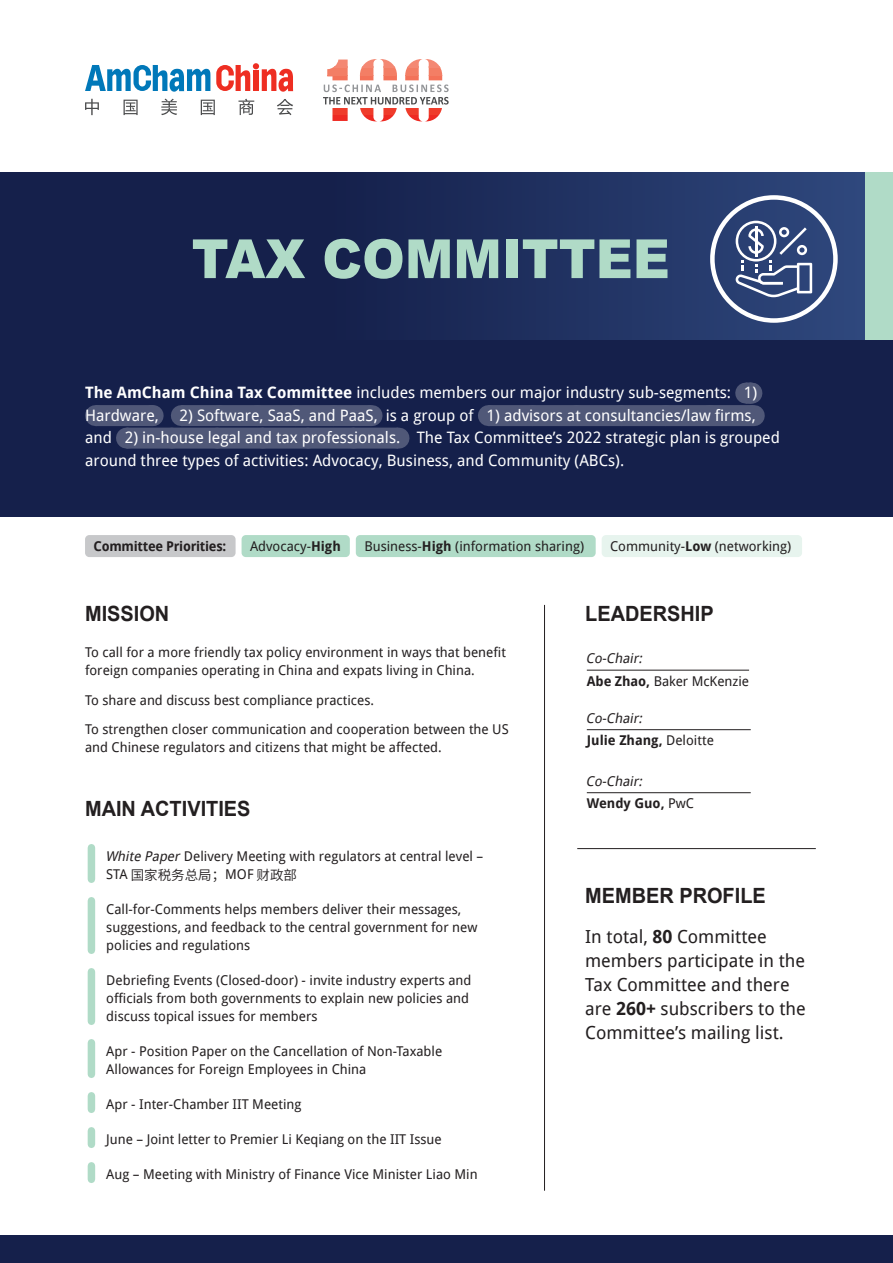
<style>
.page{position:relative;width:893px;height:1263px;background:#fff}
.page>*{position:absolute;margin:0;border:0;box-sizing:border-box;transform-origin:0 0}
.Header_L1{font:900 54px "Arial";color:#b0dbc7;scale:.95 1}
.Header_L2{font:700 21px "Arial";color:#231f20;scale:.95 1}
.Body{font:18px/24px "Droid Sans";color:#231f20}
.Body-2{font:15.75px/22.5px "Droid Sans";color:#fff}
.Activities{font:13.5px/18px "Droid Sans";color:#231f20}
.Body-3{font:13.5px/18px "Droid Sans";color:#231f20}
.Items{font:13.5px "Droid Sans";color:#231f20}
.Body-4{font:700 13.5px "Droid Sans";color:#231f20}
.Body-5{font:italic 13.5px "Droid Sans";color:#231f20}
.Items-2{font:700 13.5px "Droid Sans";letter-spacing:-.02em;color:#231f20}
.s1{font-weight:700}
.s2{font-style:italic}
.s3{font-family:"Source Han Sans CN"}
.s4{font-weight:400}
</style>
<div class="page">
<svg style="left:85px;top:99px;width:14px;height:16px"></svg>
<svg style="left:124px;top:100px;width:14px;height:15px"></svg>
<svg style="left:161px;top:99px;width:16px;height:16px"></svg>
<svg style="left:201px;top:100px;width:14px;height:15px"></svg>
<svg style="left:238px;top:99px;width:16px;height:16px"></svg>
<svg style="left:277px;top:99px;width:16px;height:16px"></svg>
<svg style="left:216px;top:63px;width:77px;height:29px"></svg>
<svg style="left:85px;top:65px;width:125px;height:27px"></svg>
<svg style="left:332px;top:115px;width:107px;height:6px"></svg>
<svg style="left:332px;top:108px;width:110px;height:7px"></svg>
<svg style="left:327px;top:76px;width:115px;height:4px"></svg>
<svg style="left:327px;top:68px;width:115px;height:8px"></svg>
<svg style="left:332px;top:59px;width:109px;height:9px"></svg>
<svg style="left:323px;top:84px;width:126px;height:21px"></svg>
<div style="left:0;top:172px;width:893px;height:345px;background:#15204b"></div>
<div style="left:327px;top:172px;width:566px;height:168px;background:linear-gradient(to right,#111d49,#3c5487)"></div>
<div style="left:865px;top:172px;width:28px;height:168px;background:#b0dbc7"></div>
<div style="left:0;top:1235px;width:893px;height:28px;background:#15204b"></div>
<div style="left:96px;top:405px;width:56px;height:21px;background:#505878"></div>
<div style="left:488px;top:405px;width:265px;height:21px;background:#505878"></div>
<svg style="left:746px;top:383px;width:8px;height:43px"></svg>
<div style="left:126px;top:428px;width:272px;height:21px;background:#505878"></div>
<svg style="left:172px;top:405px;width:203px;height:44px"></svg>
<svg style="left:124px;top:405px;width:29px;height:44px"></svg>
<svg style="left:398px;top:428px;width:1px;height:21px"></svg>
<div style="left:88px;top:848px;width:7px;height:31px;background:#b0dbc7"></div>
<div style="left:88px;top:901px;width:7px;height:49px;background:#b0dbc7"></div>
<div style="left:88px;top:972px;width:7px;height:49px;background:#b0dbc7"></div>
<div style="left:88px;top:1043px;width:7px;height:31px;background:#b0dbc7"></div>
<div style="left:88px;top:1096px;width:7px;height:13px;background:#b0dbc7"></div>
<div style="left:88px;top:1131px;width:7px;height:13px;background:#b0dbc7"></div>
<div style="left:88px;top:1166px;width:7px;height:13px;background:#b0dbc7"></div>
<hr style="left:587px;top:670px;width:162px;height:1px;background:#231f20">
<hr style="left:587px;top:729px;width:164px;height:1px;background:#231f20">
<hr style="left:587px;top:792px;width:164px;height:1px;background:#231f20">
<hr style="left:577px;top:848px;width:239px;height:1px;background:#231f20">
<hr style="left:544px;top:605px;width:1px;height:586px;background:#231f20">
<div style="left:242px;top:535px;width:108px;height:22px;background:#b0dbc7;border-radius:4px"></div>
<div style="left:356px;top:535px;width:240px;height:22px;background:#b0dbc7;border-radius:4px"></div>
<div style="left:602px;top:535px;width:200px;height:22px;background:#e7f4ee;border-radius:4px"></div>
<svg style="left:736px;top:221px;width:76px;height:76px;background:#5e6f96"></svg>
<div style="left:710px;top:195px;width:128px;height:128px;border:4px solid #fff;border-radius:50%"></div>
<div style="left:85px;top:535px;width:151px;height:22px;background:#c7c8ca;border-radius:4px"></div>
<p class="Header_L1" style="left:192px;top:220px;width:505px">TAX COMMITTEE</p>
<p class="Body-2" style="left:85px;top:382px;width:674px"><span class="s1">The AmCham China Tax Committee</span> includes members our major industry sub-segments: 1)<br>Hardware,</p>
<p class="Body-2" style="left:85px;top:404px;width:696px;text-indent:94px">2) Software, SaaS, and PaaS, is a group of 1) advisors at consultancies/law firms, and 2) in-house legal and tax professionals. The Tax Committee’s 2022 strategic plan is grouped around three types of activities: Advocacy, Business, and Community (ABCs).</p>
<p class="Items-2" style="left:94px;top:538px;width:134px">Committee Priorities:</p>
<p class="Items" style="left:250px;top:538px;width:92px">Advocacy-<span class="s1">High</span></p>
<p class="Items" style="left:364px;top:538px;width:221px">Business-<span class="s1">High</span> (information sharing)</p>
<p class="Items" style="left:610px;top:538px;width:183px">Community-<span class="s1">Low</span> (networking)</p>
<p class="Header_L2" style="left:85px;top:600px;width:90px">MISSION</p>
<p class="Body-3" style="left:85px;top:643px;width:422px">To call for a more friendly tax policy environment in ways that benefit foreign companies operating in China and expats living in China.</p>
<p class="Body-3" style="left:85px;top:691px;width:291px">To share and discuss best compliance practices.</p>
<p class="Body-3" style="left:85px;top:720px;width:425px">To strengthen closer communication and cooperation between the US and Chinese regulators and citizens that might be affected.</p>
<p class="Header_L2" style="left:85px;top:795px;width:176px">MAIN ACTIVITIES</p>
<p class="Activities" style="left:105px;top:847px;width:379px"><span class="s2">White Paper</span> Delivery Meeting with regulators at central level –<br>STA <span class="s3">国家税务总局；</span>MOF <span class="s3">财政部</span></p>
<p class="Activities" style="left:106px;top:900px;width:373px">Call-for-Comments helps members deliver their messages, suggestions, and feedback to the central government for new policies and regulations</p>
<p class="Activities" style="left:106px;top:971px;width:367px">Debriefing Events (Closed-door) - invite industry experts and officials from both governments to explain new policies and discuss topical issues for members</p>
<p class="Activities" style="left:106px;top:1042px;width:337px">Apr - Position Paper on the Cancellation of Non-Taxable<br>Allowances for Foreign Employees in China</p>
<p class="Activities" style="left:106px;top:1096px;width:197px">Apr - Inter-Chamber IIT Meeting</p>
<p class="Activities" style="left:106px;top:1131px;width:337px">June – Joint letter to Premier Li Keqiang on the IIT Issue</p>
<p class="Activities" style="left:106px;top:1166px;width:373px">Aug – Meeting with Ministry of Finance Vice Minister Liao Min</p>
<p class="Header_L2" style="left:585px;top:600px;width:137px">LEADERSHIP</p>
<p class="Body-5" style="left:586px;top:651px;width:60px">Co-Chair:</p>
<p class="Body-3" style="left:587px;top:672px;width:164px"><span class="s1">Abe Zhao,</span> Baker McKenzie</p>
<p class="Body-5" style="left:586px;top:710px;width:60px">Co-Chair:</p>
<p class="Body-4" style="left:587px;top:732px;width:129px">Julie Zhang, <span class="s4">Deloitte</span></p>
<p class="Body-5" style="left:586px;top:773px;width:60px">Co-Chair:</p>
<p class="Body-4" style="left:587px;top:795px;width:109px">Wendy Guo, <span class="s4">PwC</span></p>
<p class="Header_L2" style="left:585px;top:881px;width:192px">MEMBER PROFILE</p>
<p class="Body" style="left:585px;top:924px;width:222px">In total, <span class="s1">80</span> Committee members participate in the<br>Tax Committee and there are <span class="s1">260+</span> subscribers to the<br>Committee’s mailing list.</p>
</div>
